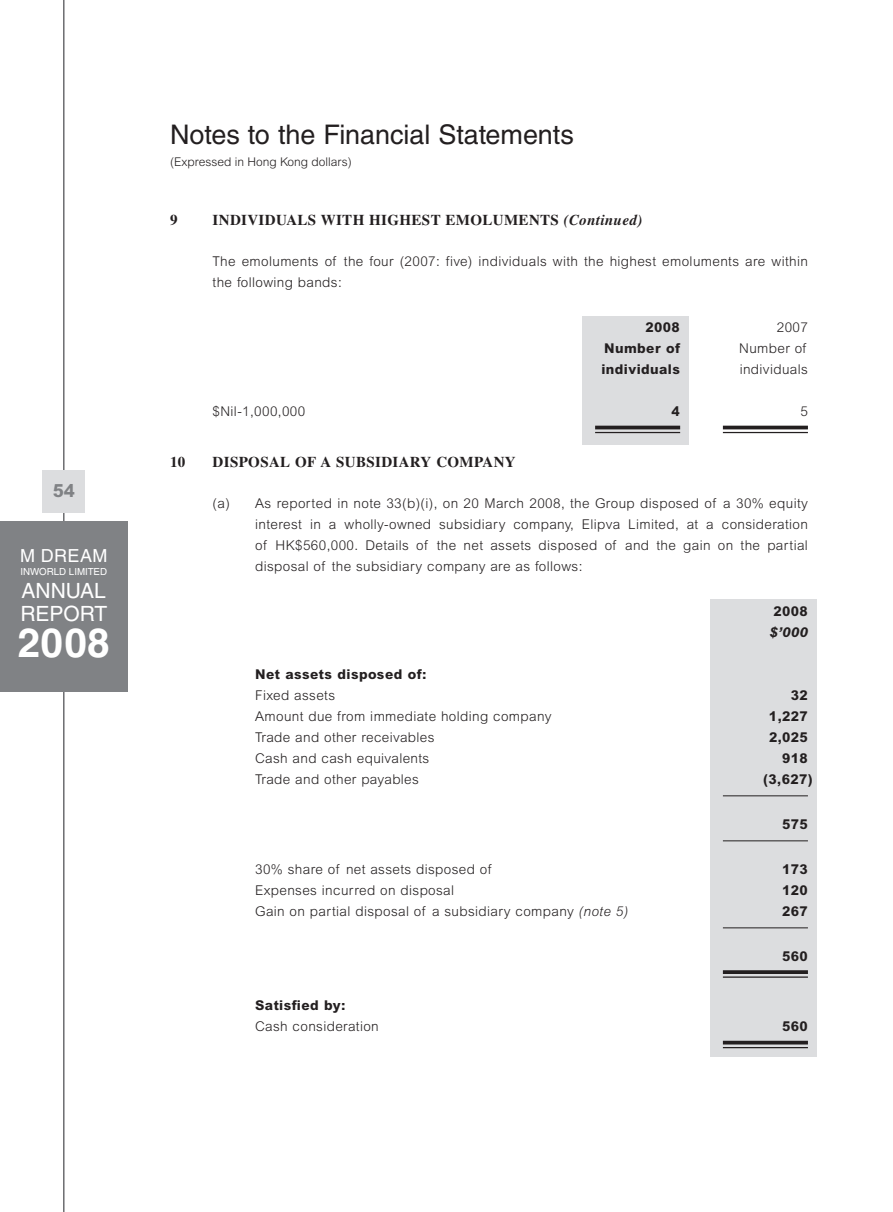
<style>
.page{position:relative;width:893px;height:1212px;background:#fff}
.page>*{position:absolute;margin:0;border:0;box-sizing:border-box;transform-origin:0 0}
.t1{font:700 40.5px "Helvetica LT Std";color:#fff}
.t2{font:27px "Helvetica LT Std";color:#231f20}
.t3{font:21px/23.2px "Helvetica LT Std";color:#fff}
.t4{font:18px "Helvetica LT Std";letter-spacing:.02em;color:#fff}
.t5{font:800 18px "Arial MT Std";color:#808285}
.t6{font:700 15px "Times LT Std";letter-spacing:.025em;color:#231f20}
.t7{font:300 13.5px/21px "Arial MT Std";letter-spacing:.03em;color:#231f20}
.t8{font:800 13.5px "Arial MT Std";letter-spacing:.03em;color:#231f20}
.t9{font:italic 800 13.5px "Arial MT Std";color:#231f20}
.t10{font:300 12px "Arial MT Std";color:#231f20}
.t11{font:9.75px "Helvetica LT Std";color:#fff}
.s1{font-style:italic}
</style>
<div class="page">
<div style="left:583px;top:316px;width:106px;height:129px;background:#dcdddf"></div>
<hr style="left:595px;top:426px;width:85px;height:3px;background:#231f20">
<hr style="left:595px;top:432px;width:85px;height:1px;background:#231f20">
<hr style="left:723px;top:426px;width:85px;height:3px;background:#231f20">
<hr style="left:723px;top:432px;width:85px;height:1px;background:#231f20">
<div style="left:710px;top:600px;width:107px;height:457px;background:#dcdddf"></div>
<hr style="left:723px;top:795px;width:85px;height:1px;background:#231f20">
<hr style="left:723px;top:840px;width:85px;height:1px;background:#231f20">
<hr style="left:723px;top:927px;width:85px;height:1px;background:#231f20">
<svg style="left:723px;top:970px;width:85px;height:4px"></svg>
<hr style="left:723px;top:976px;width:85px;height:2px;background:#231f20">
<hr style="left:723px;top:1041px;width:85px;height:3px;background:#231f20">
<hr style="left:723px;top:1047px;width:85px;height:1px;background:#231f20">
<hr style="left:63px;top:0;width:2px;height:1212px;background:#6c6d70">
<div style="left:43px;top:470px;width:42px;height:42px;background:#dcdddf"></div>
<div style="left:0;top:521px;width:128px;height:170px;background:#808285"></div>
<h3 class="t5" style="left:53px;top:484px;width:24px">54</h3>
<h3 class="t4" style="left:20px;top:550px;width:89px">M DREAM</h3>
<p class="t11" style="left:20px;top:568px;width:88px">INWORLD LIMITED</p>
<h3 class="t3" style="left:20px;top:581px;width:88px">ANNUAL<br>REPORT</h3>
<h1 class="t1" style="left:18px;top:619px;width:93px">2008</h1>
<h2 class="t2" style="left:170px;top:125px;width:405px">Notes to the Financial Statements</h2>
<p class="t10" style="left:170px;top:157px;width:183px">(Expressed in Hong Kong dollars)</p>
<p class="t6" style="left:170px;top:211px;width:9px">9</p>
<p class="t6" style="left:213px;top:211px;width:431px">INDIVIDUALS WITH HIGHEST EMOLUMENTS <span class="s1">(Continued)</span></p>
<p class="t7" style="left:213px;top:252px;width:597px">The emoluments of the four (2007: five) individuals with the highest emoluments are within the following bands:</p>
<p class="t8" style="left:645px;top:323px;width:36px">2008</p>
<p class="t7" style="left:777px;top:318px;width:33px">2007</p>
<p class="t8" style="left:604px;top:344px;width:77px">Number of</p>
<p class="t7" style="left:739px;top:339px;width:69px">Number of</p>
<p class="t8" style="left:601px;top:365px;width:80px">individuals</p>
<p class="t7" style="left:740px;top:360px;width:70px">individuals</p>
<p class="t7" style="left:213px;top:402px;width:94px">$Nil-1,000,000</p>
<p class="t8" style="left:672px;top:407px;width:10px">4</p>
<p class="t7" style="left:800px;top:402px;width:9px">5</p>
<p class="t6" style="left:170px;top:453px;width:17px">10</p>
<p class="t6" style="left:213px;top:453px;width:305px">DISPOSAL OF A SUBSIDIARY COMPANY</p>
<p class="t7" style="left:255px;top:494px;width:554px;text-align:justify;text-indent:-43px">(a) As reported in note 33(b)(i), on 20 March 2008, the Group disposed of a 30% equity interest in a wholly-owned subsidiary company, Elipva Limited, at a consideration of HK$560,000. Details of the net assets disposed of and the gain on the partial disposal of the subsidiary company are as follows:</p>
<p class="t8" style="left:773px;top:606px;width:36px">2008</p>
<p class="t9" style="left:769px;top:624px;width:40px">$’000</p>
<p class="t8" style="left:255px;top:669px;width:173px">Net assets disposed of:</p>
<p class="t7" style="left:255px;top:686px;width:82px">Fixed assets</p>
<p class="t8" style="left:791px;top:690px;width:19px">32</p>
<p class="t7" style="left:255px;top:707px;width:298px">Amount due from immediate holding company</p>
<p class="t8" style="left:769px;top:711px;width:40px">1,227</p>
<p class="t7" style="left:255px;top:728px;width:181px">Trade and other receivables</p>
<p class="t8" style="left:769px;top:732px;width:40px">2,025</p>
<p class="t7" style="left:255px;top:749px;width:176px">Cash and cash equivalents</p>
<p class="t8" style="left:782px;top:753px;width:27px">918</p>
<p class="t7" style="left:255px;top:770px;width:165px">Trade and other payables</p>
<p class="t8" style="left:763px;top:774px;width:51px">(3,627)</p>
<p class="t8" style="left:782px;top:819px;width:27px">575</p>
<p class="t7" style="left:255px;top:860px;width:238px">30% share of net assets disposed of</p>
<p class="t8" style="left:782px;top:864px;width:27px">173</p>
<p class="t7" style="left:255px;top:881px;width:201px">Expenses incurred on disposal</p>
<p class="t8" style="left:782px;top:885px;width:27px">120</p>
<p class="t7" style="left:255px;top:902px;width:375px">Gain on partial disposal of a subsidiary company <span class="s1">(note 5)</span></p>
<p class="t8" style="left:782px;top:906px;width:27px">267</p>
<p class="t8" style="left:782px;top:951px;width:27px">560</p>
<p class="t8" style="left:255px;top:1001px;width:92px">Satisfied by:</p>
<p class="t7" style="left:255px;top:1017px;width:125px">Cash consideration</p>
<p class="t8" style="left:782px;top:1022px;width:27px">560</p>
</div>
